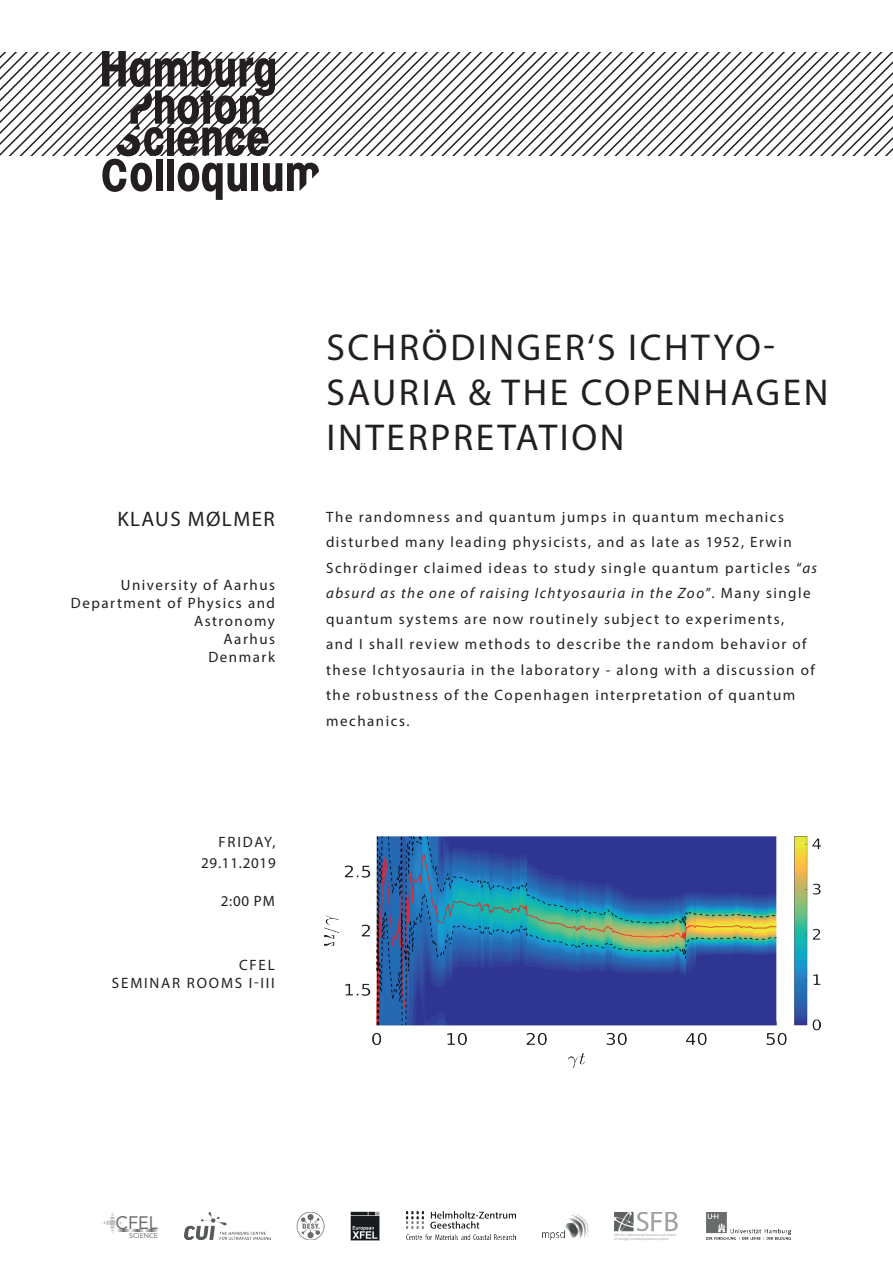
<style>
.page{position:relative;width:893px;height:1263px;background:#fff}
.page>*{position:absolute;margin:0;border:0;box-sizing:border-box;transform-origin:0 0}
.t1{font:37.5px/45px "Myriad Pro";letter-spacing:.07em;color:#231f20}
.t2{font:21px "Myriad Pro";letter-spacing:.07em;color:#231f20}
.t3{font:18px "Avenir LT Std";color:#6c6d70}
.t4{font:15px/25.5px "Myriad Pro";letter-spacing:.1em;color:#231f20}
.t5{font:15px/18px "Myriad Pro";letter-spacing:.12em;color:#231f20;text-align:right}
.t6{font:15px/21px "Myriad Pro";letter-spacing:.05em;color:#231f20;text-align:right}
.t7{font:6.9px "Avenir LT Std";color:#6c6d70}
.s1{font-style:italic}
</style>
<div class="page">
<img style="left:325px;top:837px;width:496px;height:230px">
<svg style="left:0;top:52px;width:893px;height:104px"></svg>
<svg style="left:102px;top:51px;width:217px;height:149px"></svg>
<svg style="left:102px;top:1212px;width:56px;height:21px"></svg>
<img style="left:184px;top:1212px;width:86px;height:28px">
<img style="left:297px;top:1212px;width:28px;height:28px">
<img style="left:351px;top:1211px;width:29px;height:29px">
<img style="left:615px;top:1212px;width:63px;height:29px">
<img style="left:707px;top:1212px;width:84px;height:27px">
<img style="left:542px;top:1212px;width:46px;height:27px">
<img style="left:406px;top:1211px;width:110px;height:28px">
<h2 class="t2" style="left:117px;top:506px;width:159px">KLAUS MØLMER</h2>
<p class="t4" style="left:71px;top:575px;width:206px;line-height:18px;text-align:right">University of Aarhus<br>Department of Physics and<br>Astronomy<br>Aarhus<br>Denmark</p>
<p class="t6" style="left:201px;top:831px;width:76px">FRIDAY,<br>29.11.2019</p>
<p class="t4" style="left:221px;top:888px;width:56px">2:00 PM</p>
<p class="t5" style="left:112px;top:956px;width:164px">CFEL<br>SEMINAR ROOMS I-III</p>
<h1 class="t1" style="left:326px;top:324px;width:504px">SCHRÖDINGER‘S ICHTYO-<br>SAURIA &amp; THE COPENHAGEN<br>INTERPRETATION</h1>
<p class="t4" style="left:326px;top:504px;width:493px">The randomness and quantum jumps in quantum mechanics disturbed many leading physicists, and as late as 1952, Erwin Schrödinger claimed ideas to study single quantum particles “<span class="s1">as absurd as the one of raising Ichtyosauria in the Zoo</span>”. Many single quantum systems are now routinely subject to experiments,<br>and I shall review methods to describe the random behavior of these Ichtyosauria in the laboratory - along with a discussion of the robustness of the Copenhagen interpretation of quantum mechanics.</p>
<p class="t3" style="left:115px;top:1212px;width:44px">CFEL</p>
<p class="t7" style="left:129px;top:1232px;width:30px">SCIENCE</p>
</div>
